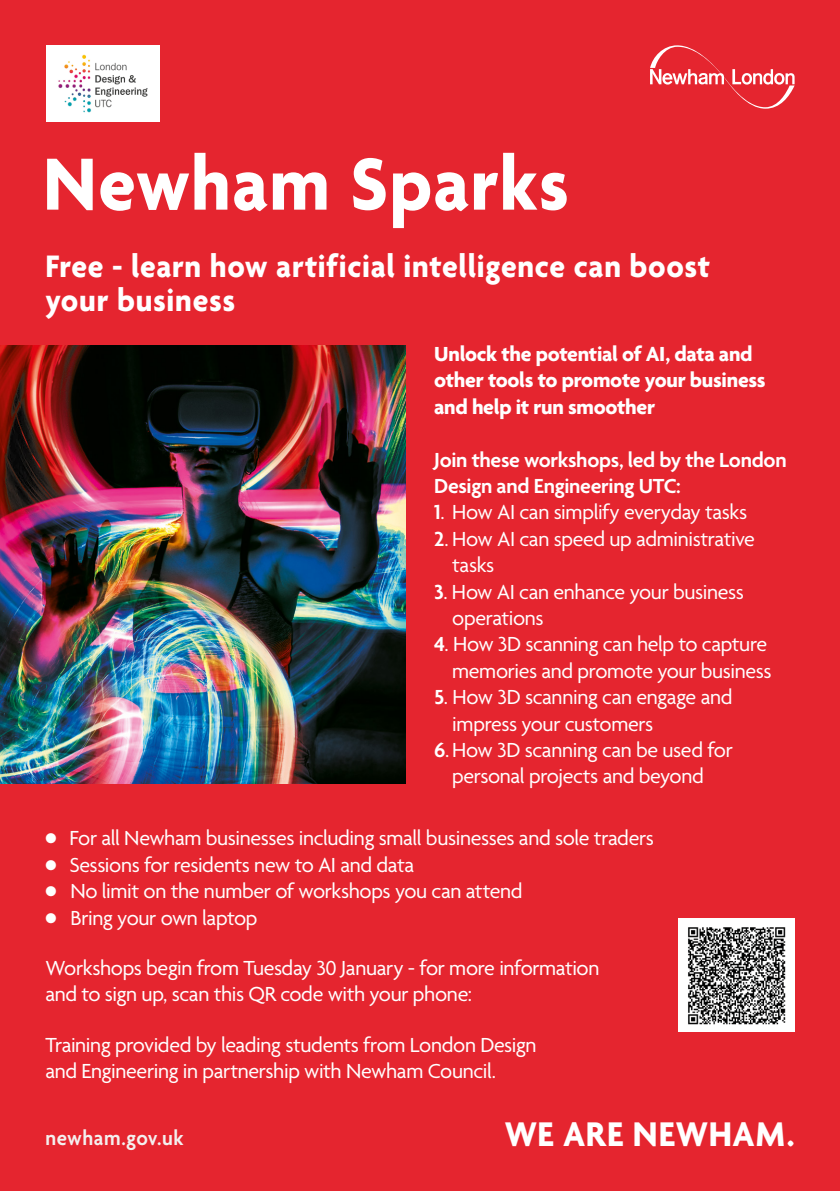
<style>
.page{position:relative;width:840px;height:1191px;background:#fff}
.page>*{position:absolute;margin:0;border:0;box-sizing:border-box;transform-origin:0 0}
.t1{font:700 79.8px "Agenda";letter-spacing:.015em;color:#fff;scale:.95 1}
.t2{font:700 37px "Agenda";letter-spacing:.025em;color:#fff;scale:.95 1}
.t3{font:700 33.6px/34px "Agenda";letter-spacing:.02em;color:#fff;scale:.95 1}
.t4{font:22px/26.4px "Agenda";letter-spacing:-.015em;color:#fff}
.t5{font:700 22px/26.4px "Agenda";letter-spacing:-.015em;color:#fff}
.t6{font:600 22px/26.4px "Agenda";letter-spacing:-.015em;color:#fff}
.t7{font:600 22px "Agenda";letter-spacing:.025em;color:#f4f0ef;scale:.95 1}
.s1{font-weight:600}
</style>
<div class="page">
<div style="left:0;top:0;width:839px;height:1191px;background:#e5252f"></div>
<svg style="left:650px;top:45px;width:144px;height:64px"></svg>
<img style="left:0;top:345px;width:405px;height:438px">
<img style="left:46px;top:45px;width:113px;height:76px">
<img style="left:678px;top:918px;width:116px;height:113px">
<p class="t1" style="left:43px;top:141px;width:554px">Newham Sparks</p>
<p class="t3" style="left:45px;top:252px;width:700px">Free - learn how artificial intelligence can boost your business</p>
<p class="t5" style="left:434px;top:342px;width:333px">Unlock the potential of AI, data and other tools to promote your business and help it run smoother</p>
<p class="t6" style="left:434px;top:447px;width:354px">Join these workshops, led by the London<br>Design and Engineering UTC:</p>
<p class="t4" style="left:434px;top:500px;width:314px"><span class="s1">1</span>. How AI can simplify everyday tasks</p>
<p class="t4" style="left:452px;top:527px;width:304px;text-indent:-18px"><span class="s1">2</span>. How AI can speed up administrative tasks</p>
<p class="t4" style="left:452px;top:579px;width:293px;text-indent:-18px"><span class="s1">3</span>. How AI can enhance your business operations</p>
<p class="t4" style="left:434px;top:632px;width:339px;text-align:right"><span class="s1">4</span>. How 3D scanning can help to capture memories and promote your business</p>
<p class="t4" style="left:434px;top:685px;width:300px"><span class="s1">5</span>. How 3D scanning can engage and</p>
<p class="t4" style="left:452px;top:711px;width:202px">impress your customers</p>
<p class="t4" style="left:434px;top:738px;width:300px"><span class="s1">6</span>.How 3D scanning can be used for</p>
<p class="t4" style="left:452px;top:764px;width:253px">personal projects and beyond</p>
<p class="t4" style="left:45px;top:826px;width:609px">● For all Newham businesses including small businesses and sole traders</p>
<p class="t4" style="left:45px;top:853px;width:370px">● Sessions for residents new to AI and data</p>
<p class="t4" style="left:45px;top:879px;width:478px">● No limit on the number of workshops you can attend</p>
<p class="t4" style="left:45px;top:905px;width:213px">● Bring your own laptop</p>
<p class="t4" style="left:45px;top:956px;width:555px">Workshops begin from Tuesday 30 January - for more information and to sign up, scan this QR code with your phone:</p>
<p class="t4" style="left:45px;top:1033px;width:492px">Training provided by leading students from London Design and Engineering in partnership with Newham Council.</p>
<p class="t7" style="left:45px;top:1126px;width:147px">newham.gov.uk</p>
<p class="t2" style="left:504px;top:1113px;width:306px">WE ARE NEWHAM.</p>
</div>
